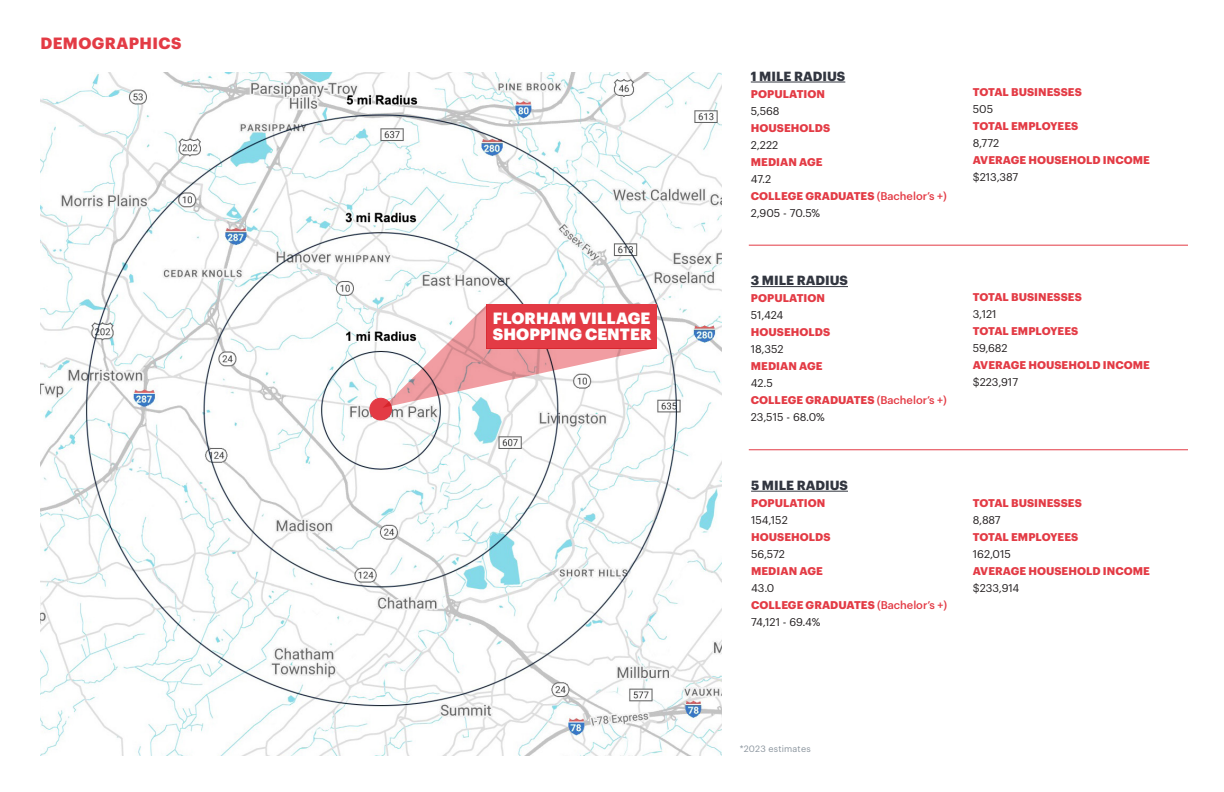
<style>
.page{position:relative;width:1224px;height:792px;background:#fff}
.page>*{position:absolute;margin:0;border:0;box-sizing:border-box;transform-origin:0 0}
.t1{font:900 16px/16px "Graphik";letter-spacing:.005em;color:#fff}
.t2{font:700 16px "Graphik";letter-spacing:.025em;color:#e33b45}
.t3{font:700 13px "Graphik";color:#323640}
.t4{font:700 11px/17px "Graphik";letter-spacing:.005em;color:#e33b45}
.t5{font:11px "Graphik";color:#231f20}
.t6{font:9px "Graphik";letter-spacing:.02em;color:#8a949d}
.s1{font-weight:400;color:#231f20}
.s2{font-weight:500}
</style>
<div class="page">
<img style="left:40px;top:72px;width:682px;height:683px">
<hr style="left:751px;top:82px;width:94px;height:1px;background:#323640">
<hr style="left:749px;top:245px;width:439px;height:1px;background:#e33b45">
<hr style="left:749px;top:449px;width:439px;height:1px;background:#e33b45">
<hr style="left:751px;top:286px;width:97px;height:1px;background:#323640">
<hr style="left:751px;top:491px;width:97px;height:1px;background:#323640">
<div style="left:370px;top:398px;width:22px;height:22px;background:#e33b45;border-radius:50%"></div>
<div style="left:369px;top:398px;width:23px;height:22px;border:1px solid #e33b45;border-radius:50%"></div>
<div style="left:487px;top:304px;width:170px;height:44px;background:#e33b45"></div>
<svg style="left:383px;top:305px;width:274px;height:103px"></svg>
<p class="t2" style="left:41px;top:31px;width:142px">DEMOGRAPHICS</p>
<p class="t1" style="left:493px;top:309px;width:160px">FLORHAM VILLAGE<br>SHOPPING CENTER</p>
<p class="t3" style="left:751px;top:66px;width:96px">1 MILE RADIUS</p>
<p class="t4" style="left:751px;top:84px;width:76px">POPULATION</p>
<p class="t4" style="left:751px;top:101px;width:81px"><span class="s1">5,568<br></span>HOUSEHOLDS</p>
<p class="t5" style="left:751px;top:136px;width:29px">2,222</p>
<p class="t4" style="left:751px;top:152px;width:73px">MEDIAN AGE</p>
<p class="t5" style="left:751px;top:170px;width:22px">47.2</p>
<p class="t4" style="left:751px;top:186px;width:198px">COLLEGE GRADUATES <span class="s2">(Bachelor’s +)</span></p>
<p class="t5" style="left:751px;top:204px;width:71px">2,905 - 70.5%</p>
<p class="t3" style="left:751px;top:271px;width:99px">3 MILE RADIUS</p>
<p class="t4" style="left:751px;top:289px;width:76px">POPULATION</p>
<p class="t5" style="left:751px;top:307px;width:34px">51,424</p>
<p class="t4" style="left:751px;top:323px;width:81px">HOUSEHOLDS</p>
<p class="t5" style="left:751px;top:341px;width:34px">18,352</p>
<p class="t4" style="left:751px;top:357px;width:73px">MEDIAN AGE</p>
<p class="t5" style="left:751px;top:375px;width:24px">42.5</p>
<p class="t4" style="left:751px;top:391px;width:198px">COLLEGE GRADUATES <span class="s2">(Bachelor’s +)</span></p>
<p class="t5" style="left:751px;top:409px;width:76px">23,515 - 68.0%</p>
<p class="t3" style="left:751px;top:475px;width:98px">5 MILE RADIUS</p>
<p class="t4" style="left:751px;top:493px;width:76px">POPULATION</p>
<p class="t5" style="left:751px;top:512px;width:38px">154,152</p>
<p class="t4" style="left:751px;top:527px;width:81px">HOUSEHOLDS</p>
<p class="t5" style="left:751px;top:546px;width:35px">56,572</p>
<p class="t4" style="left:751px;top:561px;width:73px">MEDIAN AGE</p>
<p class="t5" style="left:751px;top:580px;width:25px">43.0</p>
<p class="t4" style="left:751px;top:595px;width:198px">COLLEGE GRADUATES <span class="s2">(Bachelor’s +)</span></p>
<p class="t5" style="left:751px;top:614px;width:71px">74,121 - 69.4%</p>
<p class="t4" style="left:973px;top:83px;width:110px">TOTAL BUSINESSES</p>
<p class="t5" style="left:973px;top:101px;width:22px">505</p>
<p class="t4" style="left:973px;top:117px;width:107px">TOTAL EMPLOYEES</p>
<p class="t5" style="left:973px;top:135px;width:28px">8,772</p>
<p class="t4" style="left:973px;top:151px;width:179px">AVERAGE HOUSEHOLD INCOME</p>
<p class="t5" style="left:973px;top:169px;width:47px">$213,387</p>
<p class="t4" style="left:973px;top:287px;width:110px">TOTAL BUSINESSES</p>
<p class="t5" style="left:973px;top:305px;width:25px">3,121</p>
<p class="t4" style="left:973px;top:321px;width:107px">TOTAL EMPLOYEES</p>
<p class="t5" style="left:973px;top:339px;width:36px">59,682</p>
<p class="t4" style="left:973px;top:355px;width:179px">AVERAGE HOUSEHOLD INCOME</p>
<p class="t5" style="left:973px;top:373px;width:47px">$223,917</p>
<p class="t4" style="left:973px;top:493px;width:110px">TOTAL BUSINESSES</p>
<p class="t5" style="left:973px;top:512px;width:29px">8,887</p>
<p class="t4" style="left:973px;top:527px;width:107px">TOTAL EMPLOYEES</p>
<p class="t5" style="left:973px;top:546px;width:40px">162,015</p>
<p class="t4" style="left:973px;top:561px;width:179px">AVERAGE HOUSEHOLD INCOME</p>
<p class="t5" style="left:973px;top:580px;width:48px">$233,914</p>
<p class="t6" style="left:740px;top:742px;width:72px">*2023 estimates</p>
</div>
